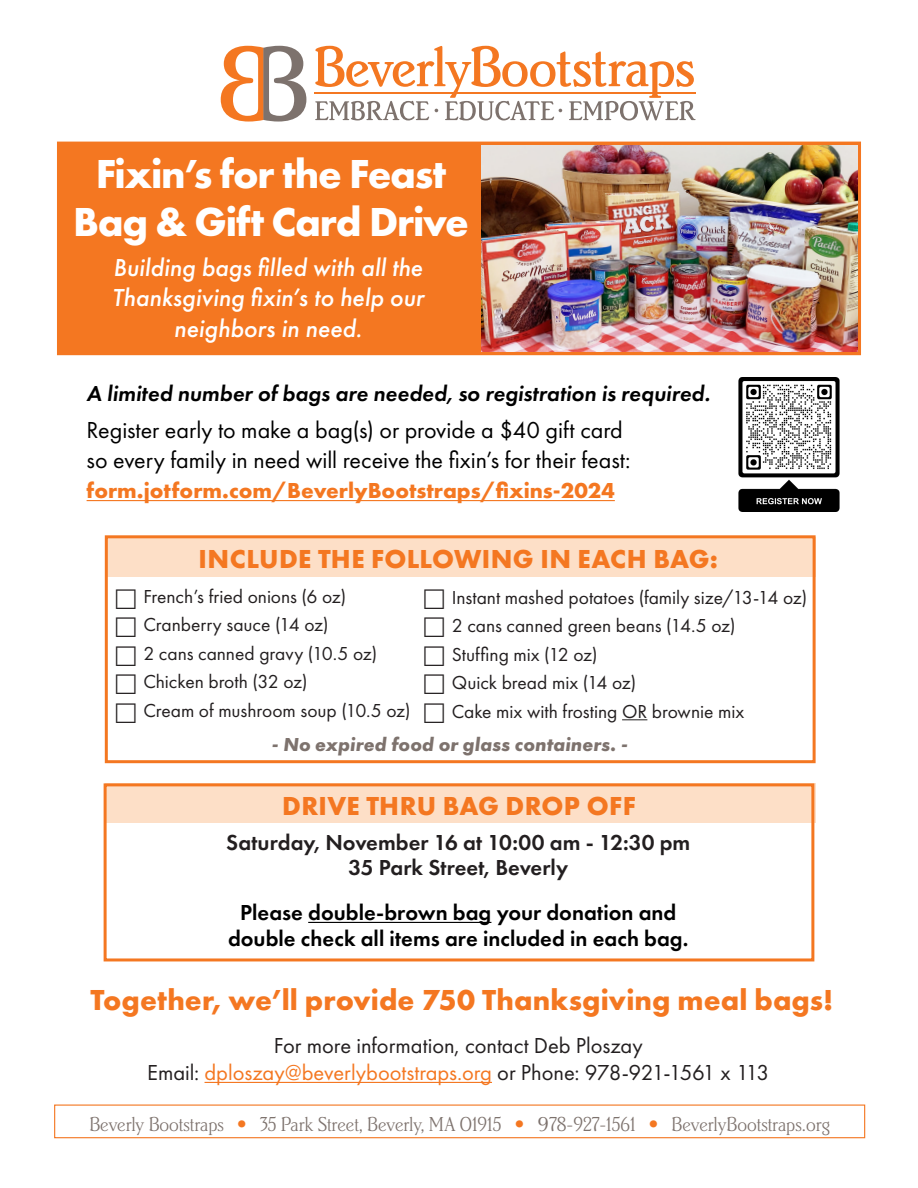
<style>
.page{position:relative;width:918px;height:1188px;background:#fff}
.page>*{position:absolute;margin:0;border:0;box-sizing:border-box;transform-origin:0 0}
.t1{font:700 42px "Futura PT";letter-spacing:-.025em;color:#fff}
.t2{font:700 30px "Futura PT";letter-spacing:.005em;color:#f47721}
.t3{font:700 27px "Futura PT";letter-spacing:.015em;color:#f47721}
.t4{font:italic 500 25.5px "Futura PT";color:#fff}
.t5{font:24px "Futura PT";color:#000}
.t6{font:22.5px "Futura PT";color:#231f20}
.t7{font:600 22.5px "Futura PT";color:#000}
.t8{font:600 22.5px "Futura PT";color:#231f20}
.t9{font:italic 600 22.5px "Futura PT";letter-spacing:.005em;color:#000}
.t10{font:700 22.5px "Futura PT";color:#f47721}
.t11{font:300 21px "Brighton Std";color:#7d726d}
.t12{font:19.5px "Futura PT";color:#231f20}
.t13{font:italic 700 19.5px "Futura PT";letter-spacing:.005em;color:#7d726d}
.s1{color:#f47721}
.s2{font-family:"Optima LT Std";font-weight:400;color:#f47721}
.s3{font-family:"Optima LT Std";font-weight:400}
</style>
<div class="page">
<div style="left:105px;top:783px;width:711px;height:40px;background:#fddfc7"></div>
<div style="left:57px;top:142px;width:804px;height:213px;background:#f47721"></div>
<hr style="left:314px;top:92px;width:382px;height:2px;background:#f47721">
<svg style="left:315px;top:46px;width:381px;height:74px"></svg>
<svg style="left:221px;top:46px;width:85px;height:76px"></svg>
<img style="left:482px;top:145px;width:376px;height:206px">
<div style="left:54px;top:1105px;width:811px;height:33px;border:1px solid #f47721"></div>
<hr style="left:205px;top:1082px;width:287px;height:1px;background:#f47721">
<hr style="left:87px;top:500px;width:528px;height:1px;background:#f47721">
<div style="left:105px;top:537px;width:711px;height:40px;background:#fddfc7"></div>
<div style="left:105px;top:535px;width:711px;height:228px;border:3px solid #f47721"></div>
<div style="left:104px;top:783px;width:710px;height:178px;border:3px solid #f47721"></div>
<svg style="left:622px;top:719px;width:25px;height:1px"></svg>
<hr style="left:308px;top:922px;width:183px;height:1px;background:#000">
<img style="left:738px;top:377px;width:102px;height:135px">
<p class="t1" style="left:96px;top:147px;width:352px">Fixin’s for the Feast</p>
<p class="t1" style="left:73px;top:195px;width:397px">Bag &amp; Gift Card Drive</p>
<p class="t4" style="left:113px;top:251px;width:311px">Building bags filled with all the</p>
<p class="t4" style="left:112px;top:282px;width:313px">Thanksgiving fixin’s to help our</p>
<p class="t4" style="left:174px;top:312px;width:190px">neighbors in need.</p>
<p class="t9" style="left:87px;top:379px;width:625px">A limited number of bags are needed, so registration is required.</p>
<p class="t5" style="left:87px;top:416px;width:538px">Register early to make a bag(s) or provide a $40 gift card</p>
<p class="t5" style="left:87px;top:446px;width:546px">so every family in need will receive the fixin’s for their feast:</p>
<p class="t10" style="left:87px;top:476px;width:530px">form.jotform.com/BeverlyBootstraps/fixins-2024</p>
<p class="t3" style="left:199px;top:542px;width:521px">INCLUDE THE FOLLOWING IN EACH BAG:</p>
<p class="t12" style="left:143px;top:585px;width:204px">French’s fried onions (6 oz)</p>
<p class="t12" style="left:143px;top:613px;width:187px">Cranberry sauce (14 oz)</p>
<p class="t12" style="left:143px;top:642px;width:235px">2 cans canned gravy (10.5 oz)</p>
<p class="t12" style="left:143px;top:670px;width:166px">Chicken broth (32 oz)</p>
<p class="t12" style="left:143px;top:699px;width:269px">Cream of mushroom soup (10.5 oz)</p>
<p class="t13" style="left:272px;top:733px;width:358px">- No expired food or glass containers. -</p>
<p class="t12" style="left:452px;top:586px;width:357px">Instant mashed potatoes (family size/13-14 oz)</p>
<p class="t12" style="left:452px;top:614px;width:285px">2 cans canned green beans (14.5 oz)</p>
<p class="t12" style="left:452px;top:643px;width:147px">Stuffing mix (12 oz)</p>
<p class="t12" style="left:452px;top:671px;width:186px">Quick bread mix (14 oz)</p>
<p class="t12" style="left:452px;top:700px;width:294px">Cake mix with frosting OR brownie mix</p>
<p class="t3" style="left:282px;top:788px;width:355px">DRIVE THRU BAG DROP OFF</p>
<p class="t8" style="left:226px;top:828px;width:466px">Saturday, November 16 at 10:00 am - 12:30 pm</p>
<p class="t8" style="left:348px;top:854px;width:221px">35 Park Street, Beverly</p>
<p class="t7" style="left:240px;top:899px;width:438px">Please double-brown bag your donation and</p>
<p class="t7" style="left:228px;top:924px;width:462px">double check all items are included in each bag.</p>
<p class="t2" style="left:90px;top:980px;width:745px">Together, we’ll provide 750 Thanksgiving meal bags!</p>
<p class="t6" style="left:274px;top:1032px;width:371px">For more information, contact Deb Ploszay</p>
<p class="t6" style="left:147px;top:1059px;width:624px">Email: <span class="s1">dploszay@beverlybootstraps.org</span> or Phone: 978-921-1561 x 113</p>
<p class="t11" style="left:89px;top:1113px;width:742px">Beverly Bootstraps <span class="s2">•</span> 35 Park Street, Beverly, MA 01915 <span class="s2">•</span> <span class="s3">9</span>78-927-1561 <span class="s2">•</span> BeverlyBootstraps.org</p>
</div>
